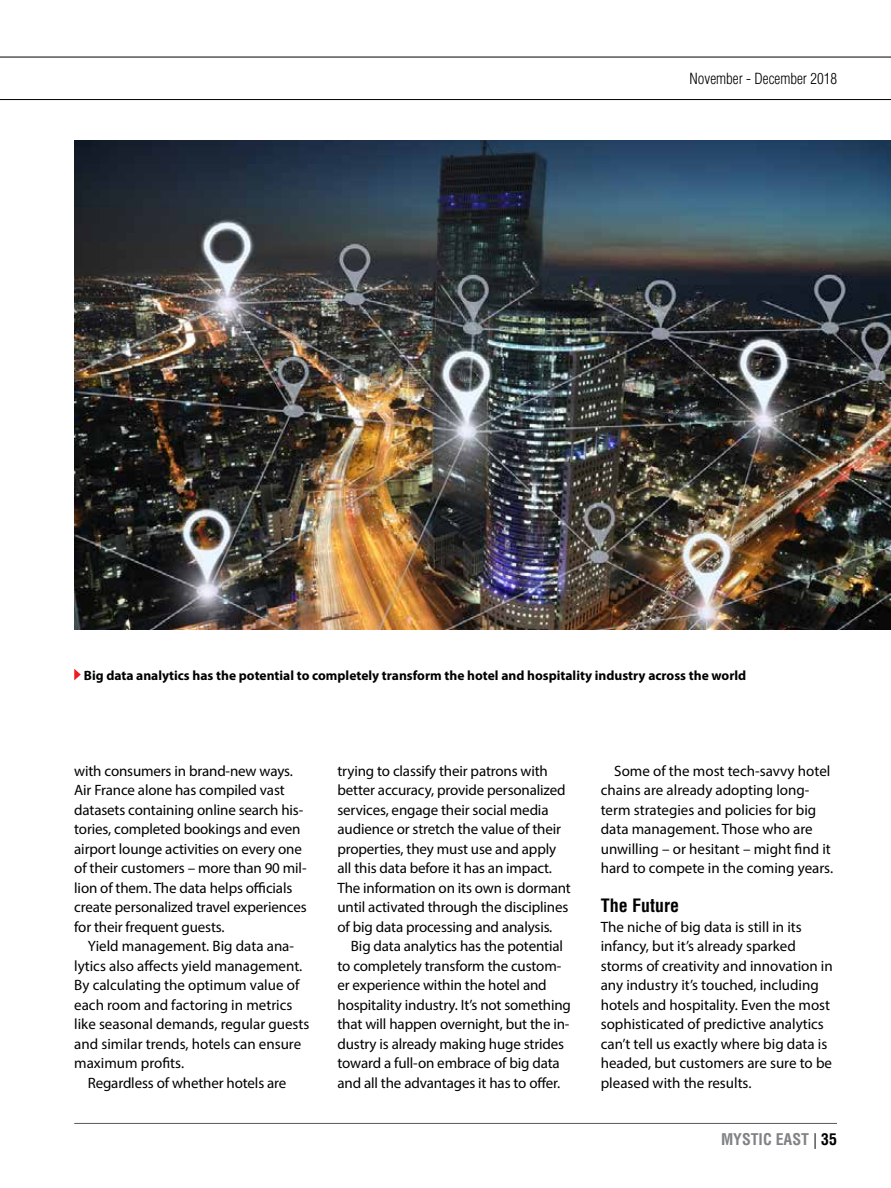
<style>
.page{position:relative;width:891px;height:1188px;background:#fff}
.page>*{position:absolute;margin:0;border:0;box-sizing:border-box;transform-origin:0 0}
.t1{font:700 condensed 18px "Helvetica LT Std";color:#000}
.t2{font:700 condensed 15.75px "Helvetica LT Std";color:#808285}
.t3{font:15px/19.5px "Myriad Pro";letter-spacing:-.01em;color:#000}
.t4{font:300 condensed 15px "Helvetica LT Std";color:#000}
.t5{font:700 13.5px "Myriad Pro";color:#000}
.s1{font-weight:300;font-stretch:normal;color:#000}
.s2{color:#000}
</style>
<div class="page">
<hr style="left:74px;top:1123px;width:763px;height:1px;background:#58595b">
<hr style="left:0;top:57px;width:891px;height:1px;background:#000">
<hr style="left:0;top:99px;width:891px;height:1px;background:#000">
<svg style="left:74px;top:669px;width:7px;height:11px"></svg>
<img style="left:74px;top:140px;width:817px;height:489px">
<p class="t4" style="left:690px;top:69px;width:149px">November - December 2018</p>
<p class="t5" style="left:84px;top:666px;width:664px">Big data analytics has the potential to completely transform the hotel and hospitality industry across the world</p>
<p class="t3" style="left:74px;top:760px;width:234px">with consumers in brand-new ways.<br>Air France alone has compiled vast datasets containing online search his&shy;tories, completed bookings and even airport lounge activities on every one of their customers – more than 90 mil&shy;lion of them. The data helps officials create personalized travel experiences for their frequent guests.</p>
<p class="t3" style="left:88px;top:936px;width:208px">Yield management. Big data ana-</p>
<p class="t3" style="left:74px;top:955px;width:230px">lytics also affects yield management.</p>
<p class="t3" style="left:74px;top:975px;width:227px">By calculating the optimum value of</p>
<p class="t3" style="left:74px;top:994px;width:220px">each room and factoring in metrics</p>
<p class="t3" style="left:74px;top:1014px;width:237px">like seasonal demands, regular guests</p>
<p class="t3" style="left:74px;top:1033px;width:228px">and similar trends, hotels can ensure</p>
<p class="t3" style="left:74px;top:1053px;width:111px">maximum profits.</p>
<p class="t3" style="left:88px;top:1072px;width:200px">Regardless of whether hotels are</p>
<p class="t3" style="left:338px;top:760px;width:235px">trying to classify their patrons with better accuracy, provide personalized services, engage their social media audience or stretch the value of their properties, they must use and apply all this data before it has an impact.<br>The information on its own is dormant until activated through the disciplines of big data processing and analysis.</p>
<p class="t3" style="left:338px;top:936px;width:235px;text-indent:13px">Big data analytics has the potential to completely transform the custom&shy;er experience within the hotel and hospitality industry. It’s not something that will happen overnight, but the in&shy;dustry is already making huge strides toward a full-on embrace of big data and all the advantages it has to offer.</p>
<p class="t3" style="left:601px;top:760px;width:234px;text-indent:14px">Some of the most tech-savvy hotel chains are already adopting long&shy;term strategies and policies for big data management. Those who are unwilling – or hesitant – might find it hard to compete in the coming years.</p>
<p class="t1" style="left:601px;top:894px;width:80px">The Future</p>
<p class="t3" style="left:601px;top:916px;width:234px">The niche of big data is still in its infancy, but it’s already sparked storms of creativity and innovation in any industry it’s touched, including hotels and hospitality. Even the most sophisticated of predictive analytics can’t tell us exactly where big data is headed, but customers are sure to be pleased with the results.</p>
<p class="t2" style="left:721px;top:1130px;width:117px">MYSTIC EAST <span class="s1">|</span> <span class="s2">35</span></p>
</div>
